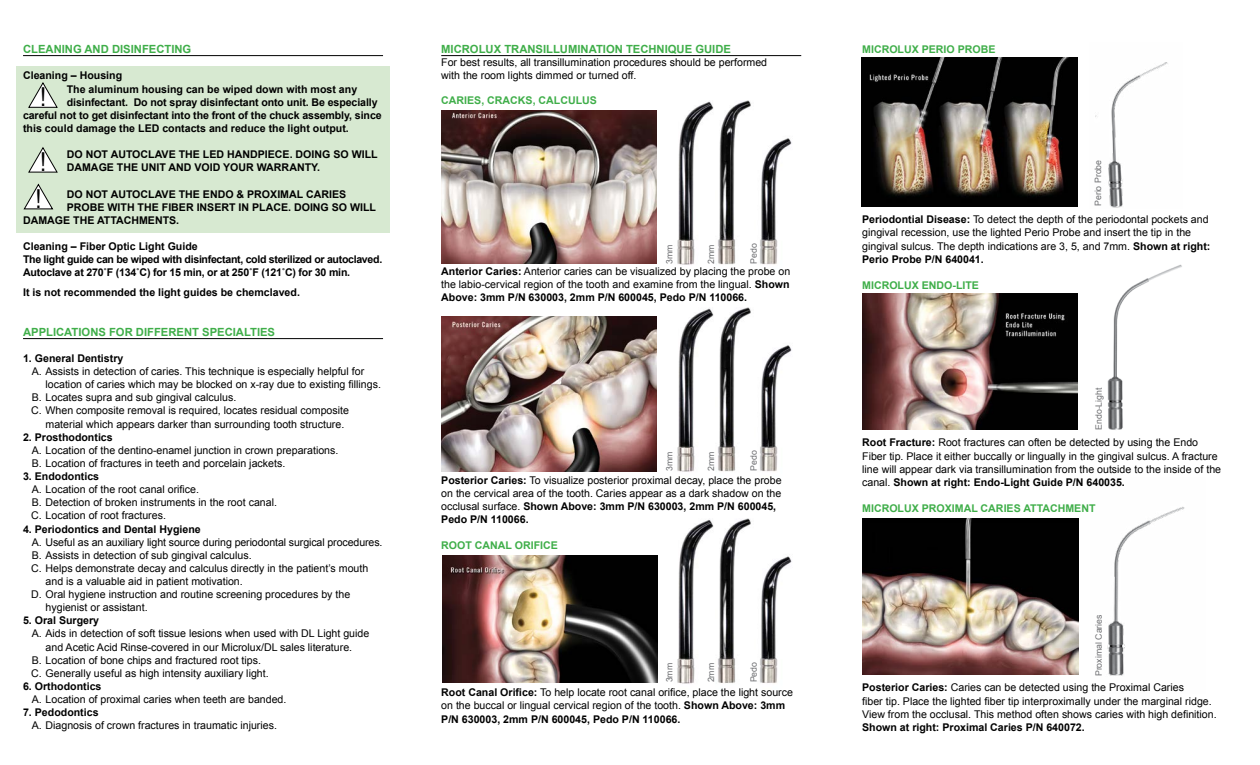
<style>
.page{position:relative;width:1260px;height:765px;background:#fff}
.page>*{position:absolute;margin:0;border:0;box-sizing:border-box;transform-origin:0 0}
.t1{font:26.12px/36.8px "Arial Narrow";color:#000}
.t2{font:700 11.25px "Arial";color:#3fae49}
.t3{font:10.62px/13.1px "Arial";color:#000}
.t4{font:700 10.62px/13.1px "Arial";color:#000}
.t5{font:700 10.62px/13.1px "Arial";letter-spacing:-.03em;color:#000}
.t6{font:700 10.62px "Arial";color:#3fae49}
.t7{font:8.75px "Arial";color:#6d6e71}
.s1{font-weight:700}
</style>
<div class="page">
<img style="left:677px;top:101px;width:37px;height:164px">
<img style="left:718px;top:100px;width:33px;height:165px">
<img style="left:760px;top:138px;width:32px;height:127px">
<img style="left:677px;top:308px;width:37px;height:164px">
<img style="left:718px;top:307px;width:33px;height:165px">
<img style="left:760px;top:345px;width:32px;height:127px">
<img style="left:677px;top:519px;width:37px;height:165px">
<img style="left:718px;top:518px;width:33px;height:165px">
<img style="left:760px;top:556px;width:32px;height:127px">
<img style="left:862px;top:518px;width:217px;height:157px">
<img style="left:862px;top:293px;width:215px;height:137px">
<img style="left:442px;top:556px;width:215px;height:127px">
<img style="left:442px;top:317px;width:215px;height:154px">
<div style="left:16px;top:67px;width:374px;height:166px;background:#d7e9d1"></div>
<hr style="left:23px;top:55px;width:360px;height:1px;background:#000">
<hr style="left:23px;top:338px;width:360px;height:1px;background:#000">
<hr style="left:441px;top:55px;width:360px;height:1px;background:#000">
<svg style="left:28px;top:82px;width:30px;height:26px"></svg>
<svg style="left:28px;top:147px;width:30px;height:26px"></svg>
<svg style="left:24px;top:184px;width:29px;height:26px"></svg>
<img style="left:1095px;top:62px;width:73px;height:146px">
<img style="left:1107px;top:264px;width:75px;height:166px">
<img style="left:1107px;top:507px;width:78px;height:169px">
<img style="left:862px;top:58px;width:215px;height:148px">
<img style="left:442px;top:111px;width:215px;height:152px">
<p class="t2" style="left:23px;top:42px;width:170px">CLEANING AND DISINFECTING</p>
<p class="t4" style="left:23px;top:70px;width:101px">Cleaning – Housing</p>
<p class="t4" style="left:67px;top:83px;width:292px">The aluminum housing can be wiped down with most any</p>
<p class="t4" style="left:67px;top:96px;width:312px">disinfectant. Do not spray disinfectant onto unit. Be especially</p>
<p class="t4" style="left:23px;top:109px;width:360px">careful not to get disinfectant into the front of the chuck assembly, since</p>
<p class="t4" style="left:23px;top:122px;width:327px">this could damage the LED contacts and reduce the light output.</p>
<p class="t4" style="left:67px;top:148px;width:312px">DO NOT AUTOCLAVE THE LED HANDPIECE. DOING SO WILL<br>DAMAGE THE UNIT AND VOID YOUR WARRANTY.</p>
<p class="t4" style="left:67px;top:188px;width:281px">DO NOT AUTOCLAVE THE ENDO &amp; PROXIMAL CARIES</p>
<p class="t4" style="left:67px;top:201px;width:311px">PROBE WITH THE FIBER INSERT IN PLACE. DOING SO WILL</p>
<p class="t4" style="left:23px;top:214px;width:158px">DAMAGE THE ATTACHMENTS.</p>
<p class="t5" style="left:23px;top:240px;width:361px">Cleaning – Fiber Optic Light Guide<br>The light guide can be wiped with disinfectant, cold sterilized or autoclaved.<br>Autoclave at 270˚F (134˚C) for 15 min, or at 250˚F (121˚C) for 30 min.</p>
<p class="t4" style="left:23px;top:286px;width:278px">It is not recommended the light guides be chemclaved.</p>
<p class="t2" style="left:23px;top:324px;width:254px">APPLICATIONS FOR DIFFERENT SPECIALTIES</p>
<p class="t4" style="left:23px;top:352px;width:102px">1. General Dentistry</p>
<p class="t3" style="left:32px;top:365px;width:334px">A. Assists in detection of caries. This technique is especially helpful for</p>
<p class="t3" style="left:46px;top:378px;width:337px">location of caries which may be blocked on x-ray due to existing fillings.</p>
<p class="t3" style="left:32px;top:391px;width:206px">B. Locates supra and sub gingival calculus.</p>
<p class="t3" style="left:31px;top:404px;width:319px">C. When composite removal is required, locates residual composite</p>
<p class="t3" style="left:46px;top:417px;width:300px">material which appears darker than surrounding tooth structure.</p>
<p class="t4" style="left:23px;top:431px;width:91px">2. Prosthodontics</p>
<p class="t3" style="left:32px;top:444px;width:308px">A. Location of the dentino-enamel junction in crown preparations.<br>B. Location of fractures in teeth and porcelain jackets.</p>
<p class="t4" style="left:23px;top:470px;width:78px">3. Endodontics</p>
<p class="t3" style="left:31px;top:483px;width:247px">A. Location of the root canal orifice.<br>B. Detection of broken instruments in the root canal.<br>C. Location of root fractures.</p>
<p class="t4" style="left:23px;top:523px;width:179px">4. Periodontics and Dental Hygiene</p>
<p class="t3" style="left:32px;top:535px;width:352px">A. Useful as an auxiliary light source during periodontal surgical procedures.</p>
<p class="t3" style="left:32px;top:549px;width:221px">B. Assists in detection of sub gingival calculus.</p>
<p class="t3" style="left:31px;top:562px;width:339px">C. Helps demonstrate decay and calculus directly in the patient’s mouth</p>
<p class="t3" style="left:46px;top:575px;width:199px">and is a valuable aid in patient motivation.</p>
<p class="t3" style="left:31px;top:588px;width:321px">D. Oral hygiene instruction and routine screening procedures by the</p>
<p class="t3" style="left:46px;top:601px;width:104px">hygienist or assistant.</p>
<p class="t4" style="left:23px;top:614px;width:78px">5. Oral Surgery</p>
<p class="t3" style="left:32px;top:627px;width:339px">A. Aids in detection of soft tissue lesions when used with DL Light guide</p>
<p class="t3" style="left:46px;top:640px;width:308px">and Acetic Acid Rinse-covered in our Microlux/DL sales literature.</p>
<p class="t3" style="left:32px;top:654px;width:231px">B. Location of bone chips and fractured root tips.</p>
<p class="t3" style="left:31px;top:667px;width:239px">C. Generally useful as high intensity auxiliary light.</p>
<p class="t4" style="left:23px;top:680px;width:80px">6. Orthodontics</p>
<p class="t3" style="left:32px;top:693px;width:256px">A. Location of proximal caries when teeth are banded.</p>
<p class="t4" style="left:23px;top:706px;width:77px">7. Pedodontics</p>
<p class="t3" style="left:32px;top:719px;width:247px">A. Diagnosis of crown fractures in traumatic injuries.</p>
<p class="t2" style="left:441px;top:42px;width:291px">MICROLUX TRANSILLUMINATION TECHNIQUE GUIDE</p>
<p class="t3" style="left:441px;top:56px;width:327px">For best results, all transillumination procedures should be performed with the room lights dimmed or turned off.</p>
<p class="t6" style="left:441px;top:93px;width:157px">CARIES, CRACKS, CALCULUS</p>
<p class="t6" style="left:862px;top:42px;width:135px">MICROLUX PERIO PROBE</p>
<h1 class="t1" style="left:40px;top:77px;width:7px">!</h1>
<h1 class="t1" style="left:35px;top:142px;width:12px">! !</h1>
<p class="t7" style="left:1092px;top:206px;width:48px;rotate:-90deg">Perio Probe</p>
<p class="t3" style="left:862px;top:213px;width:350px"><span class="s1">Periodontial Disease:</span> To detect the depth of the periodontal pockets and gingival recession, use the lighted Perio Probe and insert the tip in the gingival sulcus. The depth indications are 3, 5, and 7mm. <span class="s1">Shown at right:<br>Perio Probe P/N 640041.</span></p>
<p class="t6" style="left:862px;top:278px;width:118px">MICROLUX ENDO-LITE</p>
<p class="t7" style="left:664px;top:264px;width:21px;rotate:-90deg">3mm</p>
<p class="t7" style="left:705px;top:264px;width:21px;rotate:-90deg">2mm</p>
<p class="t7" style="left:748px;top:264px;width:22px;rotate:-90deg">Pedo</p>
<p class="t3" style="left:441px;top:265px;width:351px;text-align:justify"><span class="s1">Anterior Caries:</span> Anterior caries can be visualized by placing the probe on the labio-cervical region of the tooth and examine from the lingual. <span class="s1">Shown Above: 3mm P/N 630003, 2mm P/N 600045, Pedo P/N 110066.</span></p>
<p class="t7" style="left:1093px;top:430px;width:44px;rotate:-90deg">Endo-Light</p>
<p class="t3" style="left:862px;top:436px;width:361px"><span class="s1">Root Fracture:</span> Root fractures can often be detected by using the Endo Fiber tip. Place it either buccally or lingually in the gingival sulcus. A fracture line will appear dark via transillumination from the outside to the inside of the canal. <span class="s1">Shown at right: Endo-Light Guide P/N 640035.</span></p>
<p class="t6" style="left:862px;top:501px;width:235px">MICROLUX PROXIMAL CARIES ATTACHMENT</p>
<p class="t7" style="left:664px;top:471px;width:21px;rotate:-90deg">3mm</p>
<p class="t7" style="left:705px;top:471px;width:21px;rotate:-90deg">2mm</p>
<p class="t7" style="left:748px;top:471px;width:22px;rotate:-90deg">Pedo</p>
<p class="t3" style="left:441px;top:474px;width:342px"><span class="s1">Posterior Caries:</span> To visualize posterior proximal decay, place the probe on the cervical area of the tooth. Caries appear as a dark shadow on the occlusal surface. <span class="s1">Shown Above: 3mm P/N 630003, 2mm P/N 600045, Pedo P/N 110066.</span></p>
<p class="t6" style="left:441px;top:539px;width:118px">ROOT CANAL ORIFICE</p>
<p class="t7" style="left:1093px;top:676px;width:63px;rotate:-90deg">Proximal Caries</p>
<p class="t7" style="left:664px;top:682px;width:21px;rotate:-90deg">3mm</p>
<p class="t7" style="left:705px;top:682px;width:21px;rotate:-90deg">2mm</p>
<p class="t7" style="left:748px;top:682px;width:22px;rotate:-90deg">Pedo</p>
<p class="t3" style="left:862px;top:681px;width:356px"><span class="s1">Posterior Caries:</span> Caries can be detected using the Proximal Caries<br>fiber tip. Place the lighted fiber tip interproximally under the marginal ridge.<br>View from the occlusal. This method often shows caries with high definition.</p>
<p class="t4" style="left:862px;top:721px;width:224px">Shown at right: Proximal Caries P/N 640072.</p>
<p class="t3" style="left:441px;top:686px;width:353px"><span class="s1">Root Canal Orifice:</span> To help locate root canal orifice, place the light source on the buccal or lingual cervical region of the tooth. <span class="s1">Shown Above: 3mm<br>P/N 630003, 2mm P/N 600045, Pedo P/N 110066.</span></p>
</div>
